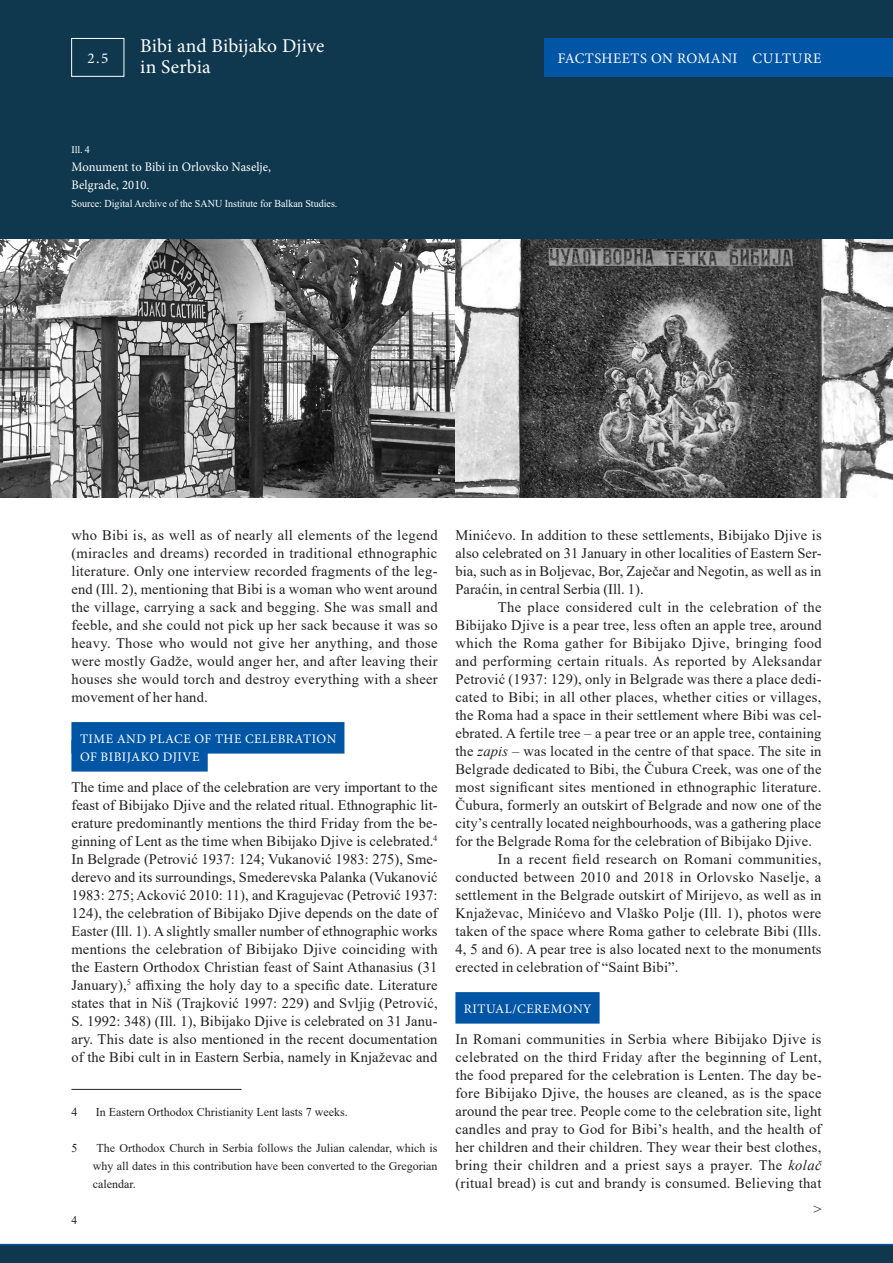
<style>
.page{position:relative;width:893px;height:1263px;background:#fff}
.page>*{position:absolute;margin:0;border:0;box-sizing:border-box;transform-origin:0 0}
.Fs_Title_small{font:19.5px "Minion Pro";letter-spacing:.005em;color:#fff}
.FS_Number{font:15px "Minion Pro";color:#fff}
.FS_Text{font:14.55px/18px "Times New Roman";letter-spacing:.01em;color:#231f20;text-align:justify}
.t1{font:14.55px "Minion Pro";letter-spacing:.03em;color:#fff}
.FS_Chapter_Headline1{font:13.05px "Minion Pro";letter-spacing:.04em;color:#fff}
.FS_BU_Text{font:13.05px "Minion Pro";letter-spacing:.005em;color:#fff;scale:.96 1}
.FS_Footnote{font:12px/18px "Times New Roman";color:#231f20;text-align:justify}
.t2{font:11.55px "Times New Roman";color:#231f20}
.FS_BU_Text-2{font:10.5px "Times New Roman";color:#fff;scale:.96 1}
.FS_BU_Text-3{font:10.05px "Times New Roman";color:#fff}
.s1{font-style:italic}
</style>
<div class="page">
<div style="left:71px;top:722px;width:273px;height:31px;background:#0155a5"></div>
<div style="left:71px;top:740px;width:137px;height:31px;background:#0155a5"></div>
<hr style="left:71px;top:1089px;width:171px;height:1px;background:#231f20">
<div style="left:455px;top:992px;width:145px;height:31px;background:#0155a5"></div>
<div style="left:0;top:0;width:893px;height:497px;background:#0f384e"></div>
<div style="left:71px;top:38px;width:53px;height:39px;border:1px solid #fff"></div>
<img style="left:0;top:239px;width:892px;height:258px">
<svg style="left:0;top:1244px;width:893px;height:19px;background:#0d3a54"></svg>
<div style="left:545px;top:38px;width:348px;height:39px;background:#0155a5"></div>
<p class="FS_Number" style="left:87px;top:48px;width:22px">2.5</p>
<p class="Fs_Title_small" style="left:140px;top:33px;width:186px">Bibi and Bibijako Djive</p>
<p class="Fs_Title_small" style="left:140px;top:54px;width:72px">in Serbia</p>
<p class="FS_BU_Text-3" style="left:71px;top:143px;width:20px">Ill. 4</p>
<p class="FS_BU_Text" style="left:71px;top:159px;width:209px">Monument to Bibi in Orlovsko Naselje,</p>
<p class="FS_BU_Text" style="left:71px;top:177px;width:83px">Belgrade, 2010.</p>
<p class="FS_BU_Text-2" style="left:71px;top:197px;width:279px">Source: Digital Archive of the SANU Institute for Balkan Studies.</p>
<p class="t1" style="left:558px;top:48px;width:265px">FACTSHEETS ON ROMANI CULTURE</p>
<p class="FS_Text" style="left:71px;top:526px;width:368px">who Bibi is, as well as of nearly all elements of the legend (miracles and dreams) recorded in traditional ethnographic literature. Only one interview recorded fragments of the leg&shy;end (Ill. 2), mentioning that Bibi is a woman who went around the village, carrying a sack and begging. She was small and feeble, and she could not pick up her sack because it was so heavy. Those who would not give her anything, and those were mostly Gadže, would anger her, and after leaving their houses she would torch and destroy everything with a sheer movement of her hand.</p>
<p class="FS_Chapter_Headline1" style="left:80px;top:730px;width:258px">TIME AND PLACE OF THE CELEBRATION</p>
<p class="FS_Chapter_Headline1" style="left:80px;top:748px;width:121px">OF BIBIJAKO DJIVE</p>
<p class="FS_Text" style="left:71px;top:778px;width:368px">The time and place of the celebration are very important to the feast of Bibijako Djive and the related ritual. Ethnographic lit&shy;erature predominantly mentions the third Friday from the be&shy;ginning of Lent as the time when Bibijako Djive is celebrated.<sup>4<br></sup>In Belgrade (Petrović 1937: 124; Vukanović 1983: 275), Sme&shy;derevo and its surroundings, Smederevska Palanka (Vukanović 1983: 275; Acković 2010: 11), and Kragujevac (Petrović 1937:<br>124), the celebration of Bibijako Djive depends on the date of Easter (Ill. 1). A slightly smaller number of ethnographic works mentions the celebration of Bibijako Djive coinciding with the Eastern Orthodox Christian feast of Saint Athanasius (31<br>January),<sup>5</sup> affixing the holy day to a specific date. Literature states that in Niš (Trajković 1997: 229) and Svljig (Petrović, S. 1992: 348) (Ill. 1), Bibijako Djive is celebrated on 31 Janu&shy;ary. This date is also mentioned in the recent documentation of the Bibi cult in in Eastern Serbia, namely in Knjaževac and</p>
<p class="FS_Footnote" style="left:71px;top:1103px;width:7px">4</p>
<p class="FS_Footnote" style="left:96px;top:1103px;width:253px">In Eastern Orthodox Christianity Lent lasts 7 weeks.</p>
<p class="FS_Footnote" style="left:71px;top:1139px;width:7px">5</p>
<p class="FS_Footnote" style="left:93px;top:1139px;width:346px;text-indent:4px">The Orthodox Church in Serbia follows the Julian calendar, which is why all dates in this contribution have been converted to the Gregorian calendar.</p>
<p class="t2" style="left:71px;top:1212px;width:7px">4</p>
<p class="FS_Text" style="left:455px;top:526px;width:368px">Minićevo. In addition to these settlements, Bibijako Djive is also celebrated on 31 January in other localities of Eastern Ser&shy;bia, such as in Boljevac, Bor, Zaječar and Negotin, as well as in Paraćin, in central Serbia (Ill. 1).</p>
<p class="FS_Text" style="left:455px;top:598px;width:368px;text-indent:43px">The place considered cult in the celebration of the Bibijako Djive is a pear tree, less often an apple tree, around which the Roma gather for Bibijako Djive, bringing food and performing certain rituals. As reported by Aleksandar Petrović (1937: 129), only in Belgrade was there a place dedi&shy;cated to Bibi; in all other places, whether cities or villages, the Roma had a space in their settlement where Bibi was cel&shy;ebrated. A fertile tree – a pear tree or an apple tree, containing the <span class="s1">zapis</span> – was located in the centre of that space. The site in Belgrade dedicated to Bibi, the Čubura Creek, was one of the most significant sites mentioned in ethnographic literature.<br>Čubura, formerly an outskirt of Belgrade and now one of the city’s centrally located neighbourhoods, was a gathering place for the Belgrade Roma for the celebration of Bibijako Djive.</p>
<p class="FS_Text" style="left:455px;top:850px;width:368px;text-indent:43px">In a recent field research on Romani communities, conducted between 2010 and 2018 in Orlovsko Naselje, a settlement in the Belgrade outskirt of Mirijevo, as well as in Knjaževac, Minićevo and Vlaško Polje (Ill. 1), photos were taken of the space where Roma gather to celebrate Bibi (Ills.<br>4, 5 and 6). A pear tree is also located next to the monuments erected in celebration of “Saint Bibi”.</p>
<p class="FS_Chapter_Headline1" style="left:464px;top:1000px;width:129px">RITUAL/CEREMONY</p>
<p class="FS_Text" style="left:455px;top:1030px;width:368px">In Romani communities in Serbia where Bibijako Djive is celebrated on the third Friday after the beginning of Lent, the food prepared for the celebration is Lenten. The day be&shy;fore Bibijako Djive, the houses are cleaned, as is the space around the pear tree. People come to the celebration site, light candles and pray to God for Bibi’s health, and the health of her children and their children. They wear their best clothes, bring their children and a priest says a prayer. The <span class="s1">kolač </span>(ritual bread) is cut and brandy is consumed. Believing that</p>
<p class="FS_Text" style="left:813px;top:1199px;width:10px">&gt;</p>
</div>
